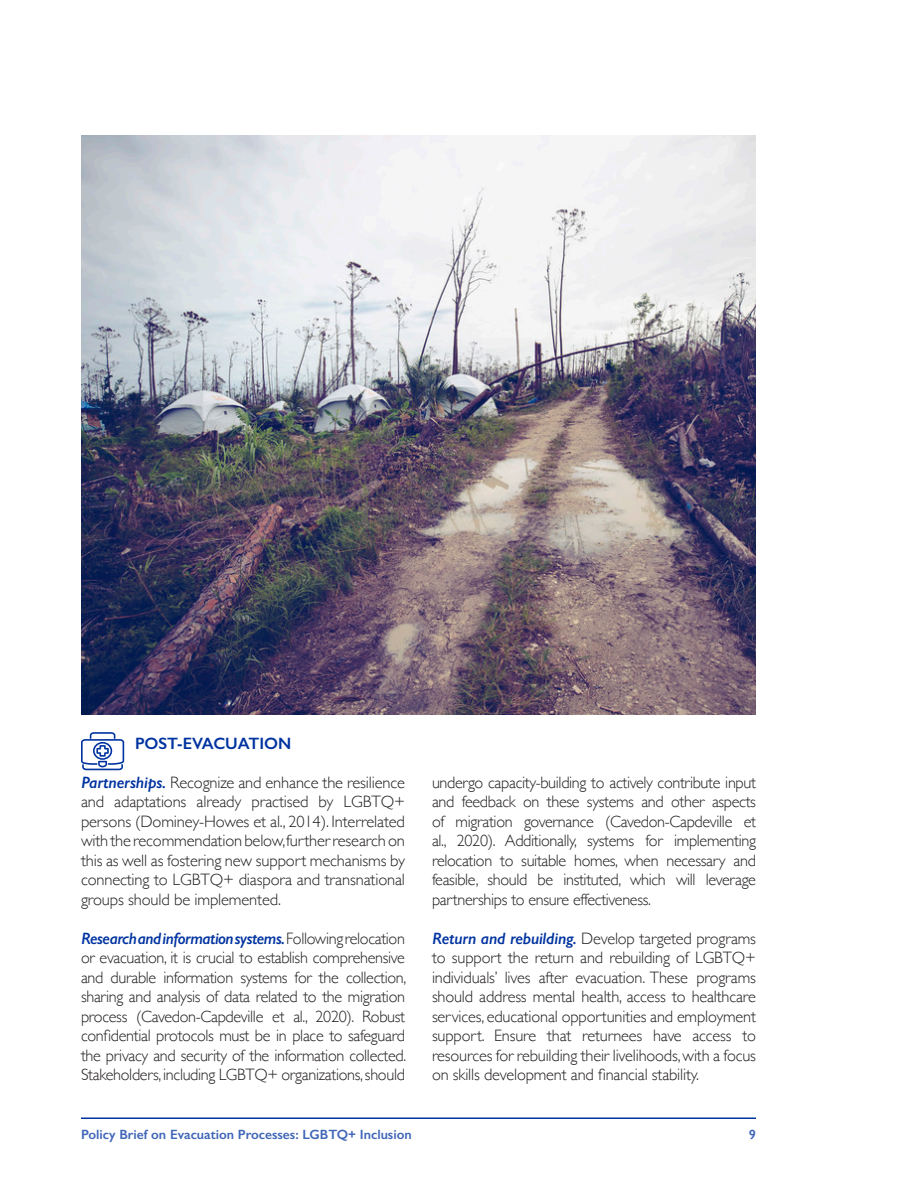
<style>
.page{position:relative;width:918px;height:1188px;background:#fff}
.page>*{position:absolute;margin:0;border:0;box-sizing:border-box;transform-origin:0 0}
.t1{font:300 16.5px/19.5px "Gill Sans";letter-spacing:-.01em;color:#231f20;text-align:justify}
.t2{font:600 16.5px "Gill Sans";color:#0033a0}
.t3{font:600 13.5px "Gill Sans";color:#4066b8}
.s1{font-weight:600;font-style:italic;color:#0033a0}
</style>
<div class="page">
<hr style="left:81px;top:1118px;width:675px;height:1px;background:#0033a0">
<svg style="left:81px;top:732px;width:43px;height:38px"></svg>
<img style="left:81px;top:135px;width:675px;height:580px">
<p class="t2" style="left:135px;top:733px;width:158px">POST-EVACUATION</p>
<p class="t1" style="left:81px;top:772px;width:326px"><span class="s1">Partnerships.</span> Recognize and enhance the resilience and adaptations already practised by LGBTQ+ persons (Dominey-Howes et al., 2014). Interrelated with the recommendation below,further research on this as well as fostering new support mechanisms by connecting to LGBTQ+ diaspora and transnational groups should be implemented.</p>
<p class="t1" style="left:81px;top:928px;width:327px"><span class="s1">Research and information systems.</span>Following relocation or evacuation, it is crucial to establish comprehensive and durable information systems for the collection, sharing and analysis of data related to the migration process (Cavedon-Capdeville et al., 2020). Robust confidential protocols must be in place to safeguard the privacy and security of the information collected.<br>Stakeholders, including LGBTQ+ organizations, should</p>
<p class="t1" style="left:432px;top:772px;width:326px">undergo capacity-building to actively contribute input and feedback on these systems and other aspects of migration governance (Cavedon-Capdeville et al., 2020). Additionally, systems for implementing relocation to suitable homes, when necessary and feasible, should be instituted, which will leverage partnerships to ensure effectiveness.</p>
<p class="t1" style="left:432px;top:928px;width:326px"><span class="s1">Return and rebuilding.</span> Develop targeted programs to support the return and rebuilding of LGBTQ+ individuals’ lives after evacuation. These programs should address mental health, access to healthcare services, educational opportunities and employment support. Ensure that returnees have access to resources for rebuilding their livelihoods, with a focus on skills development and financial stability.</p>
<p class="t3" style="left:81px;top:1126px;width:332px">Policy Brief on Evacuation Processes: LGBTQ+ Inclusion</p>
<p class="t3" style="left:749px;top:1126px;width:9px">9</p>
</div>
